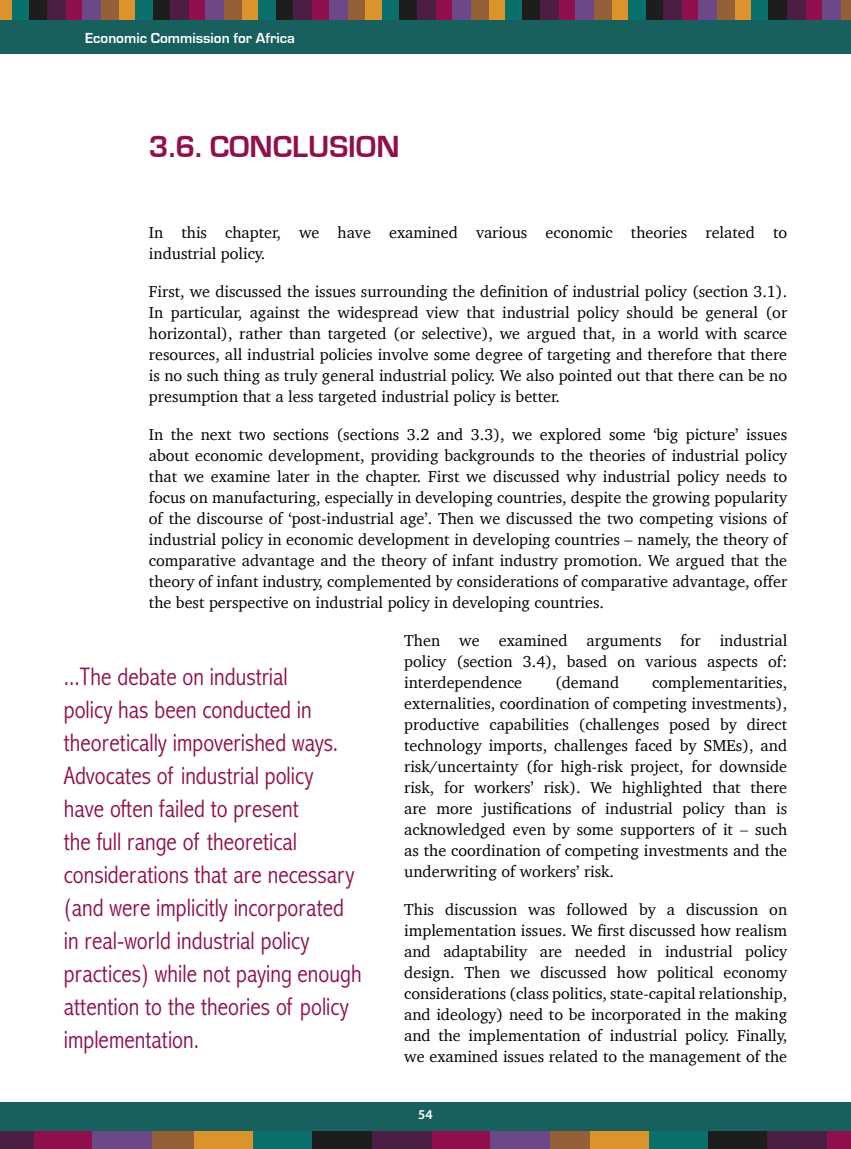
<style>
.page{position:relative;width:851px;height:1149px;background:#fff}
.page>*{position:absolute;margin:0;border:0;box-sizing:border-box;transform-origin:0 0}
.t1{font:700 31.5px "Eurostile";color:#90104e}
.t2{font:300 condensed 25.5px/33px "Abadi MT Pro";color:#90104e}
.t3{font:16.2px/21px "Charter";color:#000;text-align:justify}
.t4{font:700 15px "Eurostile";color:#fff}
.t5{font:600 13.5px "Myriad Pro";color:#fff}
</style>
<div class="page">
<div style="left:0;top:0;width:850px;height:54px;background:#17605e"></div>
<div style="left:839px;top:0;width:11px;height:20px;background:#936037"></div>
<div style="left:733px;top:0;width:19px;height:20px;background:#da932d"></div>
<div style="left:716px;top:0;width:18px;height:20px;background:#936037"></div>
<div style="left:804px;top:0;width:18px;height:20px;background:#90104e"></div>
<div style="left:751px;top:0;width:19px;height:20px;background:#09706c"></div>
<div style="left:768px;top:0;width:19px;height:20px;background:#1d1d1d"></div>
<div style="left:787px;top:0;width:18px;height:20px;background:#4d1e44"></div>
<div style="left:821px;top:0;width:19px;height:20px;background:#6c4888"></div>
<div style="left:610px;top:0;width:19px;height:20px;background:#da932d"></div>
<div style="left:593px;top:0;width:18px;height:20px;background:#936037"></div>
<div style="left:681px;top:0;width:18px;height:20px;background:#90104e"></div>
<div style="left:628px;top:0;width:18px;height:20px;background:#09706c"></div>
<div style="left:645px;top:0;width:19px;height:20px;background:#1d1d1d"></div>
<div style="left:663px;top:0;width:19px;height:20px;background:#4d1e44"></div>
<div style="left:698px;top:0;width:19px;height:20px;background:#6c4888"></div>
<div style="left:487px;top:0;width:19px;height:20px;background:#da932d"></div>
<div style="left:469px;top:0;width:19px;height:20px;background:#936037"></div>
<div style="left:557px;top:0;width:19px;height:20px;background:#90104e"></div>
<div style="left:505px;top:0;width:18px;height:20px;background:#09706c"></div>
<div style="left:522px;top:0;width:19px;height:20px;background:#1d1d1d"></div>
<div style="left:540px;top:0;width:18px;height:20px;background:#4d1e44"></div>
<div style="left:575px;top:0;width:19px;height:20px;background:#6c4888"></div>
<div style="left:364px;top:0;width:18px;height:20px;background:#da932d"></div>
<div style="left:346px;top:0;width:19px;height:20px;background:#936037"></div>
<div style="left:434px;top:0;width:19px;height:20px;background:#90104e"></div>
<div style="left:382px;top:0;width:18px;height:20px;background:#09706c"></div>
<div style="left:399px;top:0;width:19px;height:20px;background:#1d1d1d"></div>
<div style="left:417px;top:0;width:18px;height:20px;background:#4d1e44"></div>
<div style="left:452px;top:0;width:18px;height:20px;background:#6c4888"></div>
<div style="left:241px;top:0;width:18px;height:20px;background:#da932d"></div>
<div style="left:223px;top:0;width:19px;height:20px;background:#936037"></div>
<div style="left:311px;top:0;width:19px;height:20px;background:#90104e"></div>
<div style="left:258px;top:0;width:19px;height:20px;background:#09706c"></div>
<div style="left:276px;top:0;width:18px;height:20px;background:#1d1d1d"></div>
<div style="left:294px;top:0;width:18px;height:20px;background:#4d1e44"></div>
<div style="left:329px;top:0;width:18px;height:20px;background:#6c4888"></div>
<div style="left:118px;top:0;width:18px;height:20px;background:#da932d"></div>
<div style="left:100px;top:0;width:18px;height:20px;background:#936037"></div>
<div style="left:188px;top:0;width:18px;height:20px;background:#90104e"></div>
<div style="left:135px;top:0;width:19px;height:20px;background:#09706c"></div>
<div style="left:153px;top:0;width:18px;height:20px;background:#1d1d1d"></div>
<div style="left:170px;top:0;width:19px;height:20px;background:#4d1e44"></div>
<div style="left:206px;top:0;width:18px;height:20px;background:#6c4888"></div>
<div style="left:0;top:0;width:13px;height:20px;background:#da932d"></div>
<div style="left:65px;top:0;width:18px;height:20px;background:#90104e"></div>
<div style="left:12px;top:0;width:18px;height:20px;background:#09706c"></div>
<div style="left:30px;top:0;width:18px;height:20px;background:#1d1d1d"></div>
<div style="left:47px;top:0;width:19px;height:20px;background:#4d1e44"></div>
<div style="left:82px;top:0;width:19px;height:20px;background:#6c4888"></div>
<div style="left:0;top:1101px;width:850px;height:47px;background:#17605e"></div>
<div style="left:589px;top:1131px;width:59px;height:17px;background:#da932d"></div>
<div style="left:530px;top:1131px;width:59px;height:17px;background:#936037"></div>
<div style="left:826px;top:1131px;width:24px;height:17px;background:#90104e"></div>
<div style="left:649px;top:1131px;width:59px;height:17px;background:#09706c"></div>
<div style="left:708px;top:1131px;width:59px;height:17px;background:#1d1d1d"></div>
<div style="left:767px;top:1131px;width:59px;height:17px;background:#4d1e44"></div>
<div style="left:194px;top:1131px;width:59px;height:17px;background:#da932d"></div>
<div style="left:134px;top:1131px;width:60px;height:17px;background:#936037"></div>
<div style="left:431px;top:1131px;width:59px;height:17px;background:#90104e"></div>
<div style="left:253px;top:1131px;width:60px;height:17px;background:#09706c"></div>
<div style="left:312px;top:1131px;width:60px;height:17px;background:#1d1d1d"></div>
<div style="left:372px;top:1131px;width:59px;height:17px;background:#4d1e44"></div>
<div style="left:490px;top:1131px;width:59px;height:17px;background:#6c4888"></div>
<div style="left:33px;top:1131px;width:59px;height:17px;background:#90104e"></div>
<div style="left:0;top:1131px;width:33px;height:17px;background:#4d1e44"></div>
<div style="left:92px;top:1131px;width:59px;height:17px;background:#6c4888"></div>
<p class="t4" style="left:85px;top:30px;width:211px">Economic Commission for Africa</p>
<h1 class="t1" style="left:149px;top:130px;width:252px">3.6. CONCLUSION</h1>
<p class="t3" style="left:149px;top:221px;width:639px">In this chapter, we have examined various economic theories related to industrial policy.</p>
<p class="t3" style="left:149px;top:280px;width:639px">First, we discussed the issues surrounding the definition of industrial policy (section 3.1).<br>In particular, against the widespread view that industrial policy should be general (or horizontal), rather than targeted (or selective), we argued that, in a world with scarce resources, all industrial policies involve some degree of targeting and therefore that there is no such thing as truly general industrial policy. We also pointed out that there can be no presumption that a less targeted industrial policy is better.</p>
<p class="t3" style="left:149px;top:423px;width:639px">In the next two sections (sections 3.2 and 3.3), we explored some ‘big picture’ issues about economic development, providing backgrounds to the theories of industrial policy that we examine later in the chapter. First we discussed why industrial policy needs to focus on manufacturing, especially in developing countries, despite the growing popularity of the discourse of ‘post-industrial age’. Then we discussed the two competing visions of industrial policy in economic development in developing countries – namely, the theory of comparative advantage and the theory of infant industry promotion. We argued that the theory of infant industry, complemented by considerations of comparative advantage, offer the best perspective on industrial policy in developing countries.</p>
<p class="t3" style="left:404px;top:629px;width:384px">Then we examined arguments for industrial policy (section 3.4), based on various aspects of: interdependence</p>
<p class="t2" style="left:64px;top:660px;width:299px">...The debate on industrial<br>policy has been conducted in theoretically impoverished ways.<br>Advocates of industrial policy<br>have often failed to present<br>the full range of theoretical considerations that are necessary (and were implicitly incorporated in real-world industrial policy practices) while not paying enough attention to the theories of policy implementation.</p>
<p class="t3" style="left:404px;top:671px;width:384px;text-indent:248px">complementarities, externalities, coordination of competing investments), productive capabilities (challenges posed by direct technology imports, challenges faced by SMEs), and risk/uncertainty (for high-risk project, for downside risk, for workers’ risk). We highlighted that there are more justifications of industrial policy than is acknowledged even by some supporters of it – such as the coordination of competing investments and the underwriting of workers’ risk.</p>
<p class="t3" style="left:404px;top:898px;width:384px">This discussion was followed by a discussion on implementation issues. We first discussed how realism and adaptability are needed in industrial policy design. Then we discussed how political economy considerations (class politics, state-capital relationship, and ideology) need to be incorporated in the making and the implementation of industrial policy. Finally, we examined issues related to the management of the</p>
<p class="t3" style="left:555px;top:671px;width:66px">(demand</p>
<p class="t5" style="left:418px;top:1105px;width:16px">54</p>
</div>
